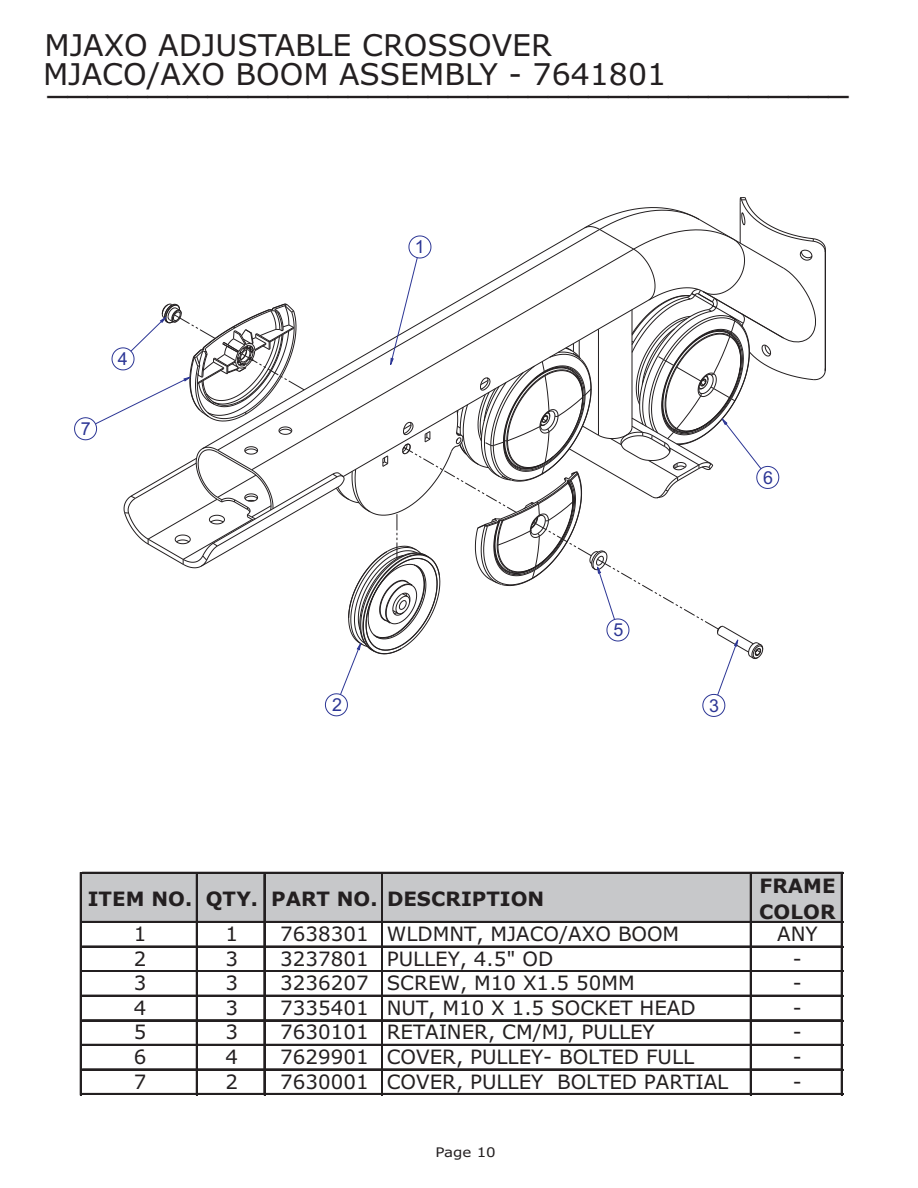
<style>
.page{position:relative;width:918px;height:1188px;background:#fff}
.page>*{position:absolute;margin:0;border:0;box-sizing:border-box;transform-origin:0 0}
.t1{font:36px "Arial";color:#231f20}
.t2{font:30px "Verdana";color:#231f20}
.t3{font:19.8px "Verdana";color:#231f20}
.t4{font:700 19.8px/25.8px "Verdana";color:#231f20}
.t5{font:17.85px "Arial";color:#2c3695}
.t6{font:13.2px "Verdana";color:#231f20;scale:1.13 1}
</style>
<div class="page">
<svg style="left:74px;top:197px;width:752px;height:520px"></svg>
<div style="left:81px;top:873px;width:761px;height:50px;background:#c7c8ca"></div>
<hr style="left:80px;top:872px;width:2px;height:223px;background:#231f20">
<hr style="left:196px;top:874px;width:2px;height:221px;background:#231f20">
<hr style="left:264px;top:874px;width:2px;height:221px;background:#231f20">
<hr style="left:381px;top:874px;width:1px;height:221px;background:#231f20">
<hr style="left:382px;top:874px;width:1px;height:221px;background:#231f20">
<hr style="left:750px;top:874px;width:2px;height:221px;background:#231f20">
<hr style="left:841px;top:874px;width:2px;height:221px;background:#231f20">
<hr style="left:82px;top:872px;width:761px;height:2px;background:#231f20">
<hr style="left:82px;top:921px;width:761px;height:2px;background:#231f20">
<hr style="left:82px;top:946px;width:761px;height:2px;background:#231f20">
<hr style="left:82px;top:970px;width:761px;height:1px;background:#231f20">
<hr style="left:82px;top:971px;width:761px;height:1px;background:#231f20">
<hr style="left:82px;top:995px;width:761px;height:2px;background:#231f20">
<hr style="left:82px;top:1019px;width:761px;height:1px;background:#231f20">
<hr style="left:82px;top:1020px;width:761px;height:2px;background:#231f20">
<hr style="left:82px;top:1044px;width:761px;height:2px;background:#231f20">
<hr style="left:82px;top:1069px;width:761px;height:2px;background:#231f20">
<hr style="left:82px;top:1093px;width:761px;height:2px;background:#231f20">
<h2 class="t2" style="left:44px;top:33px;width:509px">MJAXO ADJUSTABLE CROSSOVER</h2>
<h2 class="t2" style="left:82px;top:62px;width:586px">ACO/AXO BOOM ASSEMBLY - 7641801</h2>
<h1 class="t1" style="left:43px;top:64px;width:807px"><sup>MJ</sup>________________________________________</h1>
<p class="t5" style="left:81px;top:422px;width:11px">7</p>
<p class="t5" style="left:118px;top:352px;width:11px">4</p>
<p class="t5" style="left:415px;top:240px;width:11px">1</p>
<p class="t5" style="left:763px;top:471px;width:11px">6</p>
<p class="t5" style="left:613px;top:623px;width:11px">5</p>
<p class="t5" style="left:332px;top:698px;width:11px">2</p>
<p class="t5" style="left:709px;top:699px;width:11px">3</p>
<p class="t4" style="left:88px;top:887px;width:458px">ITEM NO. QTY. PART NO. DESCRIPTION</p>
<p class="t4" style="left:759px;top:874px;width:78px">FRAME<br>COLOR</p>
<p class="t3" style="left:134px;top:926px;width:14px">1</p>
<p class="t3" style="left:226px;top:926px;width:14px">1</p>
<p class="t3" style="left:280px;top:926px;width:400px">7638301 WLDMNT, MJACO/AXO BOOM</p>
<p class="t3" style="left:777px;top:926px;width:42px">ANY</p>
<p class="t3" style="left:134px;top:951px;width:14px">2</p>
<p class="t3" style="left:226px;top:951px;width:14px">3</p>
<p class="t3" style="left:280px;top:951px;width:275px">3237801 PULLEY, 4.5" OD</p>
<p class="t3" style="left:793px;top:951px;width:10px">-</p>
<p class="t3" style="left:134px;top:975px;width:14px">3</p>
<p class="t3" style="left:226px;top:975px;width:14px">3</p>
<p class="t3" style="left:280px;top:975px;width:356px">3236207 SCREW, M10 X1.5 50MM</p>
<p class="t3" style="left:793px;top:975px;width:10px">-</p>
<p class="t3" style="left:134px;top:1000px;width:14px">4</p>
<p class="t3" style="left:226px;top:1000px;width:14px">3</p>
<p class="t3" style="left:280px;top:1000px;width:417px">7335401 NUT, M10 X 1.5 SOCKET HEAD</p>
<p class="t3" style="left:793px;top:1000px;width:10px">-</p>
<p class="t3" style="left:134px;top:1024px;width:14px">5</p>
<p class="t3" style="left:226px;top:1024px;width:14px">3</p>
<p class="t3" style="left:280px;top:1024px;width:376px">7630101 RETAINER, CM/MJ, PULLEY</p>
<p class="t3" style="left:793px;top:1024px;width:10px">-</p>
<p class="t3" style="left:134px;top:1049px;width:14px">6</p>
<p class="t3" style="left:226px;top:1049px;width:14px">4</p>
<p class="t3" style="left:280px;top:1049px;width:415px">7629901 COVER, PULLEY- BOLTED FULL</p>
<p class="t3" style="left:793px;top:1049px;width:10px">-</p>
<p class="t3" style="left:134px;top:1073px;width:14px">7</p>
<p class="t3" style="left:226px;top:1073px;width:14px">2</p>
<p class="t3" style="left:280px;top:1073px;width:450px">7630001 COVER, PULLEY BOLTED PARTIAL</p>
<p class="t3" style="left:793px;top:1073px;width:10px">-</p>
<p class="t6" style="left:436px;top:1147px;width:55px">Page 10</p>
</div>
